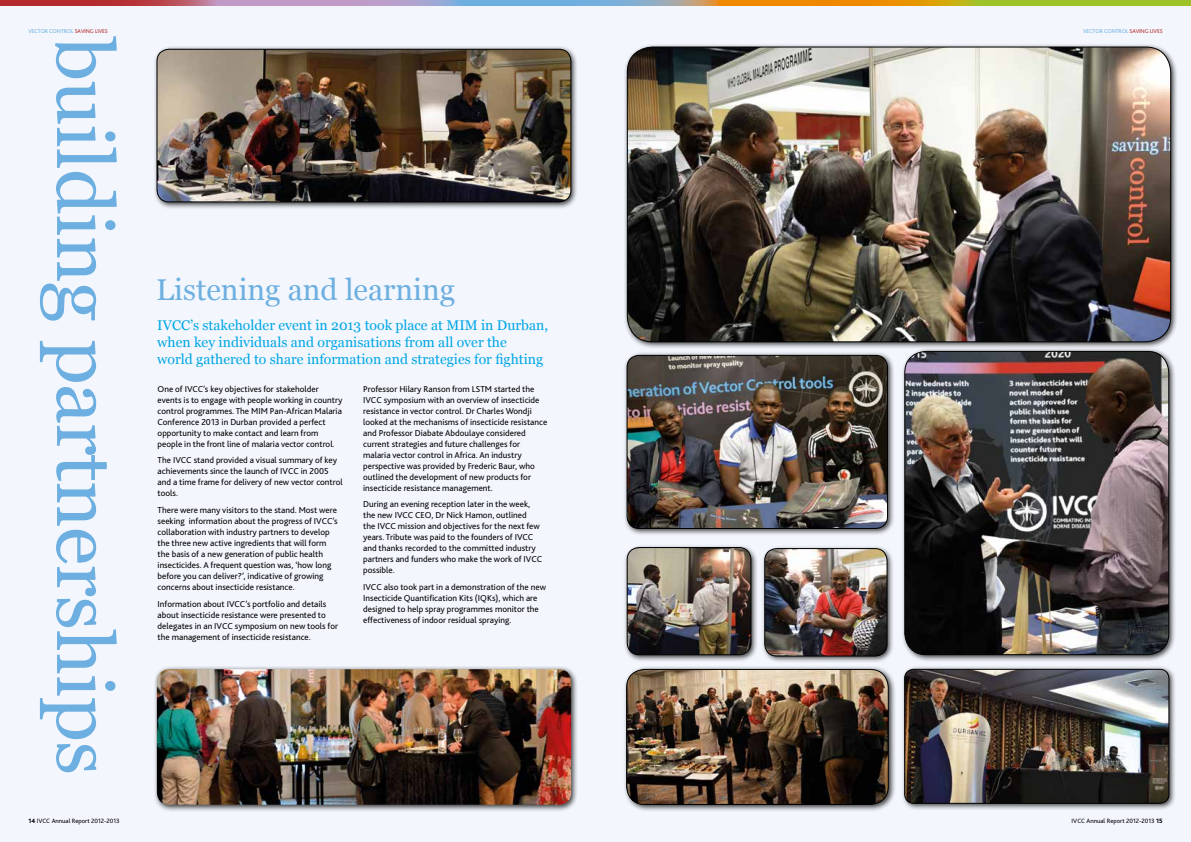
<style>
.page{position:relative;width:1191px;height:842px;background:#fff}
.page>*{position:absolute;margin:0;border:0;box-sizing:border-box;transform-origin:0 0}
.t1{font:79px "Georgia";letter-spacing:-.01em;color:#6eafe1}
.t2{font:30px "Georgia";color:#6eafe1}
.t3{font:14px/17px "Georgia";color:#00a5e5}
.t4{font:9px/11px "Bliss 2";color:#000}
.t5{font:6.5px "Bliss 2";color:#000}
.t6{font:5.8px "Bliss 2";letter-spacing:-.02em;color:#6eafe1}
.s1{color:#b4292c}
.s2{font-weight:800}
</style>
<div class="page">
<div style="left:0;top:6px;width:1191px;height:836px;background:#f3f7fd"></div>
<svg style="left:0;top:0;width:259px;height:6px"></svg>
<svg style="left:259px;top:0;width:237px;height:6px"></svg>
<svg style="left:496px;top:0;width:275px;height:6px"></svg>
<svg style="left:771px;top:0;width:254px;height:6px"></svg>
<div style="left:1025px;top:0;width:166px;height:6px;background:#9dc329"></div>
<div style="left:153px;top:666px;width:425px;height:146px;background:#000;opacity:.75"></div>
<img style="left:157px;top:669px;width:414px;height:136px">
<div style="left:901px;top:348px;width:275px;height:314px;background:#000;opacity:.75"></div>
<img style="left:904px;top:351px;width:264px;height:304px">
<div style="left:904px;top:351px;width:265px;height:304px;border:1px solid #000;border-radius:21px"></div>
<div style="left:761px;top:545px;width:133px;height:119px;background:#000;opacity:.75"></div>
<img style="left:764px;top:549px;width:123px;height:107px">
<div style="left:764px;top:548px;width:123px;height:108px;border:1px solid #000;border-radius:12px"></div>
<div style="left:623px;top:43px;width:555px;height:307px;background:#000;opacity:.75"></div>
<img style="left:627px;top:47px;width:543px;height:295px">
<div style="left:623px;top:352px;width:272px;height:184px;background:#000;opacity:.75"></div>
<img style="left:627px;top:355px;width:260px;height:173px">
<div style="left:627px;top:355px;width:260px;height:174px;border:1px solid #000;border-radius:12px"></div>
<div style="left:901px;top:666px;width:275px;height:145px;background:#000;opacity:.75"></div>
<img style="left:904px;top:669px;width:264px;height:134px">
<div style="left:904px;top:669px;width:265px;height:134px;border:1px solid #000;border-radius:9px"></div>
<div style="left:623px;top:544px;width:135px;height:118px;background:#000;opacity:.75"></div>
<img style="left:627px;top:547px;width:124px;height:108px">
<div style="left:627px;top:547px;width:124px;height:108px;border:1px solid #000;border-radius:12px"></div>
<div style="left:623px;top:666px;width:273px;height:146px;background:#000;opacity:.75"></div>
<img style="left:626px;top:669px;width:262px;height:135px">
<div style="left:626px;top:669px;width:262px;height:136px;border:1px solid #000;border-radius:18px"></div>
<div style="left:153px;top:46px;width:425px;height:163px;background:#000;opacity:.75"></div>
<img style="left:157px;top:49px;width:414px;height:153px">
<div style="left:157px;top:49px;width:414px;height:153px;border:1px solid #000;border-radius:12px"></div>
<p class="t6" style="left:28px;top:27px;width:81px">VECTOR CONTROL <span class="s1">SAVING LIVES</span></p>
<p class="t6" style="left:1083px;top:27px;width:81px">VECTOR CONTROL <span class="s1">SAVING LIVES</span></p>
<h1 class="t1" style="left:142px;top:37px;width:740px;rotate:90deg">building partnerships</h1>
<p class="t5" style="left:28px;top:816px;width:93px"><span class="s2">14</span> IVCC Annual Report 2012-2013</p>
<h2 class="t2" style="left:156px;top:267px;width:300px">Listening and learning</h2>
<h3 class="t3" style="left:157px;top:316px;width:392px">IVCC’s stakeholder event in 2013 took place at MIM in Durban, when key individuals and organisations from all over the<br>world gathered to share information and strategies for fighting</h3>
<p class="t4" style="left:158px;top:383px;width:186px">One of IVCC’s key objectives for stakeholder events is to engage with people working in country control programmes. The MIM Pan-African Malaria Conference 2013 in Durban provided a perfect opportunity to make contact and learn from people in the front line of malaria vector control.</p>
<p class="t4" style="left:158px;top:455px;width:187px">The IVCC stand provided a visual summary of key achievements since the launch of IVCC in 2005 and a time frame for delivery of new vector control tools.</p>
<p class="t4" style="left:158px;top:504px;width:181px">There were many visitors to the stand. Most were seeking information about the progress of IVCC’s collaboration with industry partners to develop the three new active ingredients that will form the basis of a new generation of public health insecticides. A frequent question was, ‘how long before you can deliver?’, indicative of growing concerns about insecticide resistance.</p>
<p class="t4" style="left:158px;top:598px;width:182px">Information about IVCC’s portfolio and details about insecticide resistance were presented to delegates in an IVCC symposium on new tools for the management of insecticide resistance.</p>
<p class="t4" style="left:363px;top:383px;width:186px">Professor Hilary Ranson from LSTM started the IVCC symposium with an overview of insecticide resistance in vector control. Dr Charles Wondji looked at the mechanisms of insecticide resistance and Professor Diabate Abdoulaye considered current strategies and future challenges for malaria vector control in Africa. An industry perspective was provided by Frederic Baur, who outlined the development of new products for insecticide resistance management.</p>
<p class="t4" style="left:363px;top:499px;width:180px">During an evening reception later in the week, the new IVCC CEO, Dr Nick Hamon, outlined<br>the IVCC mission and objectives for the next few years. Tribute was paid to the founders of IVCC and thanks recorded to the committed industry partners and funders who make the work of IVCC possible.</p>
<p class="t4" style="left:363px;top:581px;width:184px">IVCC also took part in a demonstration of the new Insecticide Quantification Kits (IQKs), which are designed to help spray programmes monitor the effectiveness of indoor residual spraying.</p>
<p class="t5" style="left:1071px;top:816px;width:92px">IVCC Annual Report 2012-2013 <span class="s2">15</span></p>
</div>
